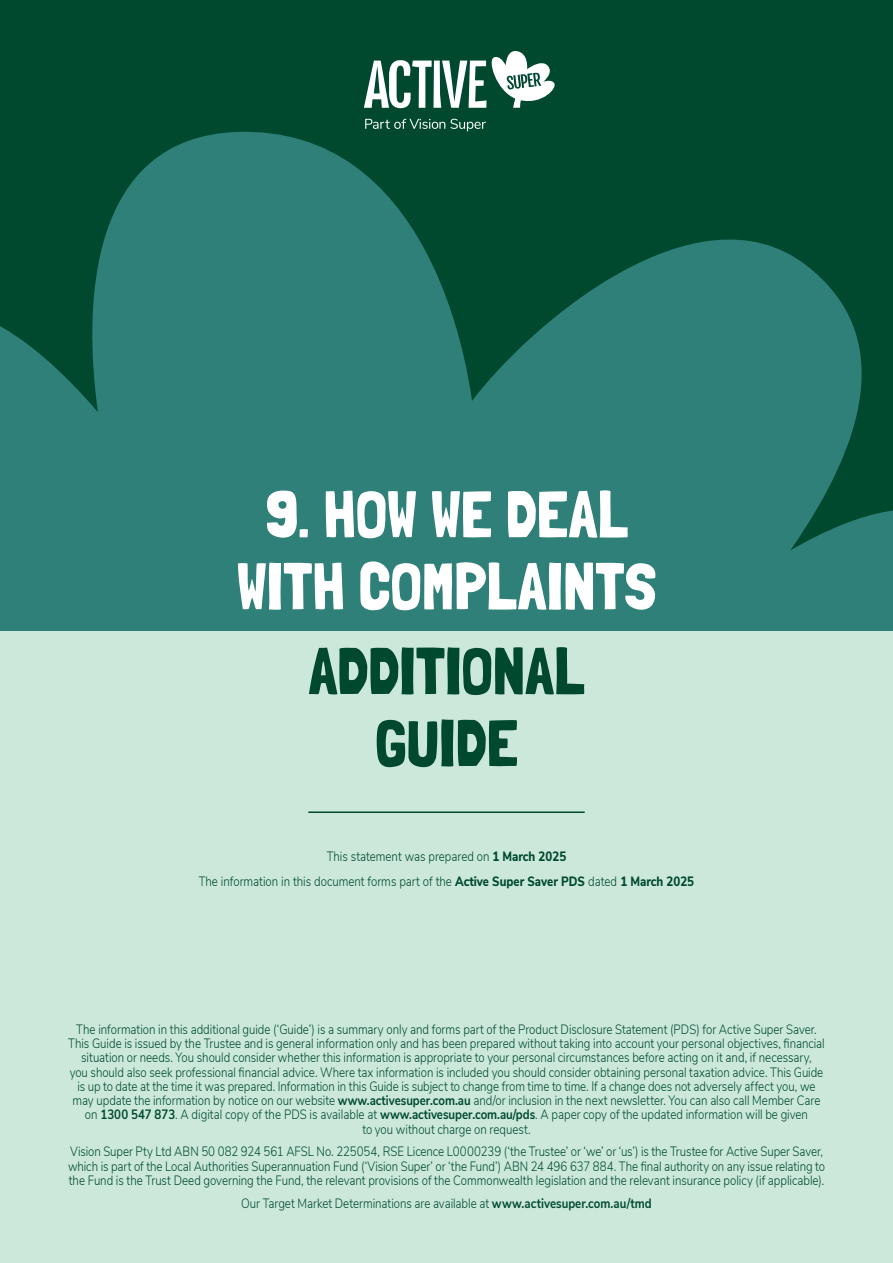
<style>
.page{position:relative;width:893px;height:1263px;background:#00492e}
.page>*{position:absolute;margin:0;border:0;box-sizing:border-box;transform-origin:0 0}
.t1{font:66px/72px "Londrina Solid";letter-spacing:-.01em;color:#fff;text-align:center}
.t2{font:66px/72px "Londrina Solid";letter-spacing:-.01em;color:#00492e;text-align:center}
.t3{font:300 13.5px/14.2px "Nunito Sans";letter-spacing:-.005em;color:#00492e;text-align:center;scale:.85 1}
.s1{font-weight:800}
.s2{font-weight:700}
</style>
<div class="page">
<svg style="left:0;top:131px;width:893px;height:500px;fill:#2e8078"></svg>
<div style="left:0;top:631px;width:893px;height:632px;background:#cbe8db"></div>
<hr style="left:308px;top:811px;width:277px;height:2px;background:#00492e">
<svg style="left:364px;top:51px;width:191px;height:80px"></svg>
<h1 class="t1" style="left:236px;top:477px;width:422px">9. HOW WE DEAL<br>WITH COMPLAINTS</h1>
<h1 class="t2" style="left:309px;top:634px;width:277px">ADDITIONAL<br>GUIDE</h1>
<p class="t3" style="left:199px;top:843px;width:584px;line-height:25px">This statement was prepared on <span class="s1">1 March 2025<br></span>The information in this document forms part of the <span class="s1">Active Super Saver PDS</span> dated <span class="s1">1 March 2025</span></p>
<p class="t3" style="left:68px;top:1021px;width:892px">The information in this additional guide (‘Guide’) is a summary only and forms part of the Product Disclosure Statement (PDS) for Active Super Saver.<br>This Guide is issued by the Trustee and is general information only and has been prepared without taking into account your personal objectives, financial situation or needs. You should consider whether this information is appropriate to your personal circumstances before acting on it and, if necessary,<br>you should also seek professional financial advice. Where tax information is included you should consider obtaining personal taxation advice. This Guide is up to date at the time it was prepared. Information in this Guide is subject to change from time to time. If a change does not adversely affect you, we may update the information by notice on our website <span class="s2">www.activesuper.com.au</span> and/or inclusion in the next newsletter. You can also call Member Care on <span class="s2">1300 547 873</span>. A digital copy of the PDS is available at <span class="s2">www.activesuper.com.au/pds</span>. A paper copy of the updated information will be given<br>to you without charge on request.</p>
<p class="t3" style="left:68px;top:1144px;width:892px;text-align:left">Vision Super Pty Ltd ABN 50 082 924 561 AFSL No. 225054, RSE Licence L0000239 (‘the Trustee’ or ‘we’ or ‘us’) is the Trustee for Active Super Saver, which is part of the Local Authorities Superannuation Fund (‘Vision Super’ or ‘the Fund’) ABN 24 496 637 884. The final authority on any issue relating to the Fund is the Trust Deed governing the Fund, the relevant provisions of the Commonwealth legislation and the relevant insurance policy (if applicable).</p>
<p class="t3" style="left:241px;top:1195px;width:484px">Our Target Market Determinations are available at <span class="s2">www.activesuper.com.au/tmd</span></p>
</div>
